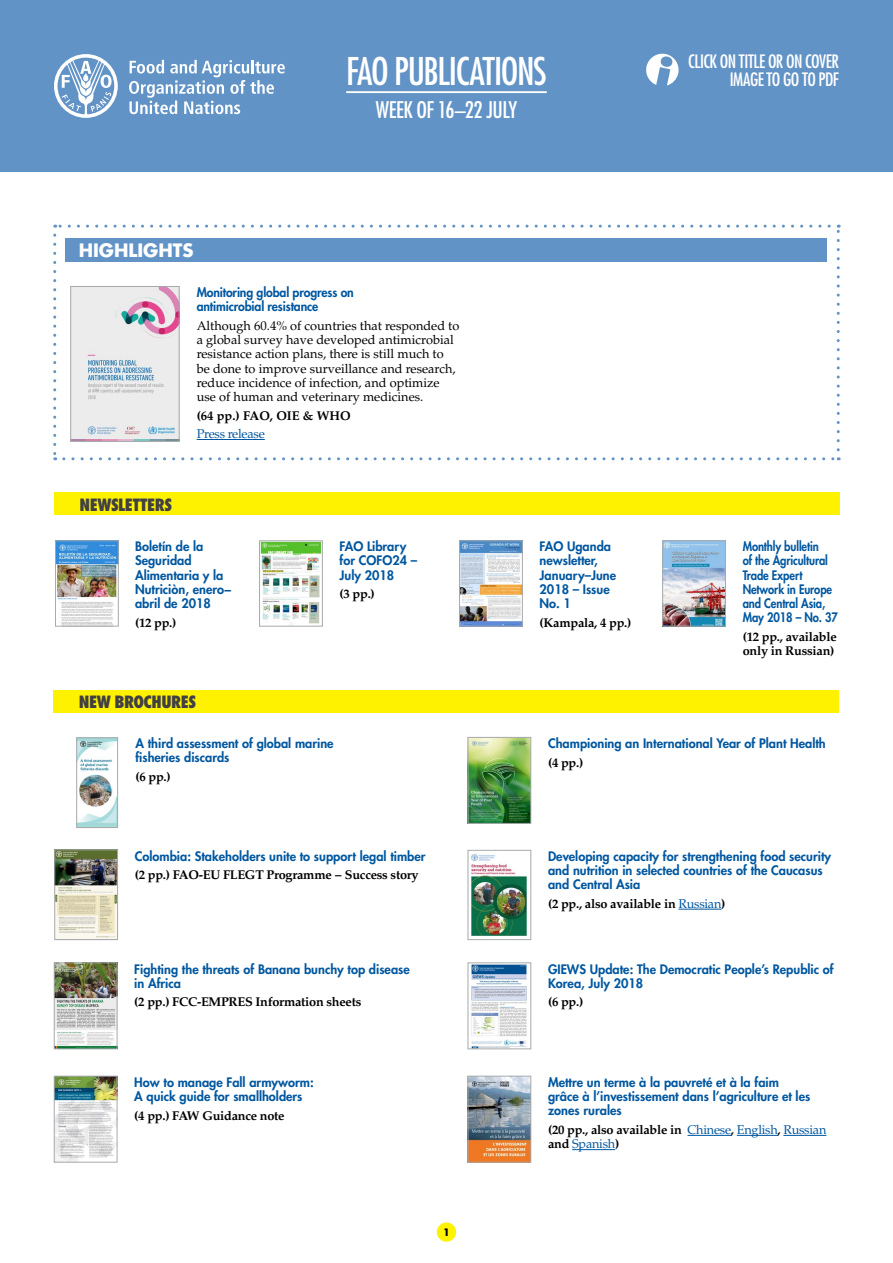
<style>
.page{position:relative;width:893px;height:1263px;background:#fff}
.page>*{position:absolute;margin:0;border:0;box-sizing:border-box;transform-origin:0 0}
.t1{font:condensed 37.2px "Futura Std";letter-spacing:-.035em;color:#fff}
.t2{font:condensed 22.35px "Futura Std";letter-spacing:-.025em;color:#fff}
.t3{font:condensed 18px/18px "Futura Std";letter-spacing:-.025em;color:#fff;text-align:right}
.t4{font:700 18px "Futura Std";color:#fff}
.t5{font:800 condensed 16.5px "Futura Std";letter-spacing:-.03em;color:#414042}
.t6{font:800 12.75px/14.2px "Futura Std";color:#0057a0}
.t7{font:700 12.75px/14.2px "Palatino LT Std";letter-spacing:-.02em;color:#000}
.t8{font:12.75px/14.2px "Palatino LT Std";color:#000}
.t9{font:800 12.75px/14.2px "Futura Std";color:#0057a0;scale:.88 1}
.t10{font:800 12.75px/14.2px "Futura Std";color:#0057a0;scale:.96 1}
.t11{font:700 12.75px "Palatino LT Std";color:#000}
.t12{font:12.75px "Palatino LT Std";letter-spacing:-.02em;color:#0057a0}
.t13{font:700 9.9px "Futura Std";color:#000}
.s1{font-weight:400;color:#0057a0}
</style>
<div class="page">
<div style="left:437px;top:1222px;width:19px;height:20px;background:#fff200;border-radius:50%"></div>
<div style="left:0;top:0;width:893px;height:171px;background:#6293c6"></div>
<hr style="left:346px;top:91px;width:201px;height:2px;background:#fff">
<svg style="left:54px;top:54px;width:64px;height:64px"></svg>
<svg style="left:129px;top:60px;width:156px;height:54px"></svg>
<svg style="left:646px;top:53px;width:33px;height:32px"></svg>
<svg style="left:53px;top:235px;width:3px;height:225px"></svg>
<svg style="left:64px;top:457px;width:775px;height:3px"></svg>
<svg style="left:837px;top:225px;width:3px;height:225px"></svg>
<svg style="left:55px;top:225px;width:774px;height:3px"></svg>
<div style="left:66px;top:238px;width:761px;height:23px;background:#6293c6"></div>
<hr style="left:197px;top:439px;width:68px;height:1px;background:#0057a0">
<img style="left:73px;top:288px;width:104px;height:152px">
<div style="left:71px;top:286px;width:108px;height:156px;border:1px solid #a7a9ac"></div>
<img style="left:261px;top:543px;width:60px;height:81px">
<div style="left:259px;top:541px;width:64px;height:85px;border:1px solid #a7a9ac"></div>
<img style="left:461px;top:543px;width:60px;height:81px">
<div style="left:459px;top:541px;width:64px;height:85px;border:1px solid #a7a9ac"></div>
<img style="left:664px;top:543px;width:60px;height:81px">
<div style="left:662px;top:541px;width:64px;height:85px;border:1px solid #a7a9ac"></div>
<img style="left:57px;top:543px;width:59px;height:81px">
<div style="left:55px;top:541px;width:63px;height:85px;border:1px solid #a7a9ac"></div>
<div style="left:54px;top:493px;width:786px;height:22px;background:#fff200"></div>
<hr style="left:687px;top:1135px;width:44px;height:1px;background:#0057a0">
<hr style="left:737px;top:1135px;width:41px;height:1px;background:#0057a0">
<hr style="left:783px;top:1135px;width:43px;height:1px;background:#0057a0">
<hr style="left:572px;top:1149px;width:43px;height:1px;background:#0057a0">
<img style="left:56px;top:1078px;width:59px;height:82px">
<div style="left:54px;top:1076px;width:63px;height:86px;border:1px solid #a7a9ac"></div>
<img style="left:470px;top:1078px;width:59px;height:82px">
<div style="left:468px;top:1076px;width:63px;height:86px;border:1px solid #a7a9ac"></div>
<img style="left:56px;top:964px;width:59px;height:83px">
<div style="left:54px;top:962px;width:63px;height:87px;border:1px solid #a7a9ac"></div>
<img style="left:471px;top:964px;width:56px;height:83px">
<div style="left:468px;top:962px;width:63px;height:87px;border:1px solid #a7a9ac"></div>
<hr style="left:678px;top:909px;width:43px;height:1px;background:#0057a0">
<img style="left:470px;top:853px;width:57px;height:84px">
<div style="left:468px;top:850px;width:63px;height:90px;border:1px solid #a7a9ac"></div>
<img style="left:57px;top:852px;width:59px;height:86px">
<div style="left:55px;top:850px;width:63px;height:90px;border:1px solid #a7a9ac"></div>
<img style="left:79px;top:740px;width:37px;height:86px">
<div style="left:77px;top:738px;width:41px;height:90px;border:1px solid #a7a9ac"></div>
<div style="left:53px;top:690px;width:786px;height:22px;background:#fff200"></div>
<img style="left:470px;top:739px;width:59px;height:83px">
<div style="left:468px;top:737px;width:63px;height:87px;border:1px solid #a7a9ac"></div>
<h3 class="t4" style="left:79px;top:238px;width:116px">HIGHLIGHTS</h3>
<h1 class="t1" style="left:346px;top:49px;width:202px">FAO PUBLICATIONS</h1>
<h2 class="t2" style="left:376px;top:96px;width:143px">WEEK OF 16–22 JULY</h2>
<p class="t10" style="left:197px;top:285px;width:165px">Monitoring global progress on antimicrobial resistance</p>
<p class="t8" style="left:197px;top:318px;width:264px">Although 60.4% of countries that responded to a global survey have developed antimicrobial resistance action plans, there is still much to be done to improve surveillance and research, reduce incidence of infection, and optimize use of human and veterinary medicines.</p>
<p class="t11" style="left:197px;top:408px;width:156px">(64 pp.) FAO, OIE &amp; WHO</p>
<p class="t12" style="left:197px;top:426px;width:70px">Press release</p>
<p class="t5" style="left:80px;top:494px;width:94px">NEWSLETTERS</p>
<p class="t6" style="left:135px;top:539px;width:98px">Boletín de la<br>Seguridad<br>Alimentaria y la<br>Nutriciòn, enero− abril de 2018</p>
<p class="t7" style="left:135px;top:615px;width:43px">(12 pp.)</p>
<p class="t5" style="left:79px;top:691px;width:119px">NEW BROCHURES</p>
<p class="t6" style="left:340px;top:539px;width:79px">FAO Library for COFO24 –<br>July 2018</p>
<p class="t7" style="left:340px;top:587px;width:37px">(3 pp.)</p>
<p class="t6" style="left:540px;top:539px;width:78px">FAO Uganda newsletter,<br>January–June<br>2018 – Issue<br>No. 1</p>
<p class="t7" style="left:540px;top:615px;width:93px">(Kampala, 4 pp.)</p>
<h3 class="t3" style="left:688px;top:52px;width:152px">CLICK ON TITLE OR ON COVER<br>IMAGE TO GO TO PDF</h3>
<p class="t9" style="left:743px;top:539px;width:110px">Monthly bulletin<br>of the Agricultural<br>Trade Expert<br>Network in Europe and Central Asia,<br>May 2018 – No. 37</p>
<p class="t7" style="left:743px;top:629px;width:96px">(12 pp., available only in Russian)</p>
<p class="t6" style="left:136px;top:736px;width:200px">A third assessment of global marine fisheries discards</p>
<p class="t7" style="left:136px;top:769px;width:37px">(6 pp.)</p>
<p class="t6" style="left:135px;top:849px;width:292px">Colombia: Stakeholders unite to support legal timber</p>
<p class="t7" style="left:135px;top:868px;width:285px">(2 pp.) FAO-EU FLEGT Programme − Success story</p>
<p class="t6" style="left:134px;top:962px;width:277px">Fighting the threats of Banana bunchy top disease in Africa</p>
<p class="t7" style="left:134px;top:995px;width:229px">(2 pp.) FCC-EMPRES Information sheets</p>
<p class="t6" style="left:134px;top:1075px;width:181px">How to manage Fall armyworm:<br>A quick guide for smallholders</p>
<p class="t7" style="left:134px;top:1108px;width:152px">(4 pp.) FAW Guidance note</p>
<p class="t13" style="left:443px;top:1225px;width:8px">1</p>
<p class="t6" style="left:548px;top:736px;width:279px">Championing an International Year of Plant Health</p>
<p class="t7" style="left:548px;top:755px;width:37px">(4 pp.)</p>
<p class="t6" style="left:548px;top:849px;width:285px">Developing capacity for strengthening food security and nutrition in selected countries of the Caucasus and Central Asia</p>
<p class="t7" style="left:548px;top:896px;width:179px">(2 pp., also available in <span class="s1">Russian</span>)</p>
<p class="t6" style="left:548px;top:962px;width:287px">GIEWS Update: The Democratic People’s Republic of<br>Korea, July 2018</p>
<p class="t7" style="left:548px;top:995px;width:37px">(6 pp.)</p>
<p class="t6" style="left:548px;top:1075px;width:264px">Mettre un terme à la pauvreté et à la faim grâce à l’investissement dans l’agriculture et les zones rurales</p>
<p class="t7" style="left:548px;top:1122px;width:280px">(20 pp., also available in <span class="s1">Chinese</span>, <span class="s1">English</span>, <span class="s1">Russian </span>and <span class="s1">Spanish</span>)</p>
</div>
